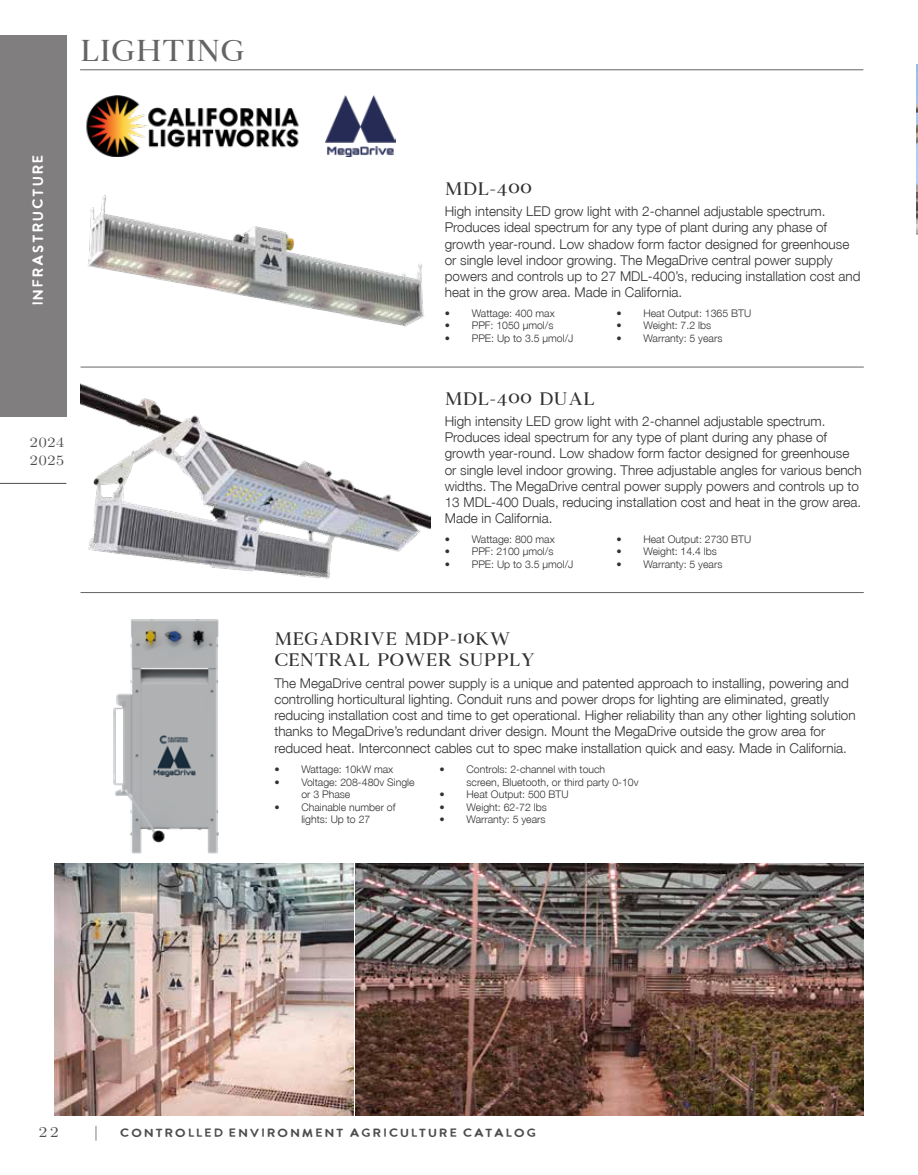
<style>
.page{position:relative;width:918px;height:1175px;background:#fff}
.page>*{position:absolute;margin:0;border:0;box-sizing:border-box;transform-origin:0 0}
.t1{font:30px "Wensley Demo";color:#656565}
.t2{font:18px/21.6px "Wensley Demo";color:#323232}
.t3{font:15px "MILKANDCLAY Regular";color:#fff}
.t4{font:15px "LM Roman Caps 10";color:#4d4d4f;scale:1.1 1}
.t5{font:14.25px/18px "LM Roman Caps 10";letter-spacing:.005em;color:#4d4d4f;scale:1.1 1}
.t6{font:300 13.5px/16.2px "Helvetica Neue 45";color:#323232}
.t7{font:300 13.5px/16.2px "Helvetica Neue 45";color:#313232}
.t8{font:12px "MILKANDCLAY Regular";letter-spacing:.03em;color:#4d4d4f;scale:1.1 1}
.t9{font:300 10.5px/12.6px "Helvetica Neue 45";color:#323232}
.s1{font-family:"Helvetica Neue 33 Thin Extended"}
</style>
<div class="page">
<div style="left:0;top:35px;width:67px;height:381px;background:#807e7e"></div>
<hr style="left:0;top:483px;width:66px;height:1px;background:#4d4d4f">
<img style="left:86px;top:95px;width:213px;height:62px">
<hr style="left:80px;top:69px;width:783px;height:1px;background:#656565">
<img style="left:326px;top:95px;width:69px;height:62px">
<img style="left:88px;top:195px;width:337px;height:132px">
<img style="left:81px;top:384px;width:350px;height:195px">
<hr style="left:81px;top:367px;width:783px;height:1px;background:#656767">
<hr style="left:81px;top:592px;width:783px;height:1px;background:#656767">
<img style="left:113px;top:619px;width:106px;height:235px">
<img style="left:355px;top:863px;width:509px;height:252px">
<img style="left:54px;top:863px;width:299px;height:252px">
<img style="left:917px;top:65px;width:1px;height:169px">
<h1 class="t1" style="left:80px;top:36px;width:167px">LIGHTING</h1>
<p class="t3" style="left:30px;top:306px;width:153px;rotate:-90deg">INFRASTRUCTURE</p>
<p class="t5" style="left:30px;top:432px;width:33px">2024<br>2025</p>
<h2 class="t2" style="left:445px;top:177px;width:89px">MDL<span class="s1">-</span>400</h2>
<p class="t6" style="left:445px;top:204px;width:417px">High intensity LED grow light with 2-channel adjustable spectrum.<br>Produces ideal spectrum for any type of plant during any phase of growth year-round. Low shadow form factor designed for greenhouse or single level indoor growing. The MegaDrive central power supply powers and controls up to 27 MDL-400’s, reducing installation cost and heat in the grow area. Made in California.</p>
<p class="t9" style="left:445px;top:307px;width:112px">• Wattage: 400 max</p>
<p class="t9" style="left:445px;top:320px;width:110px">• PPF: 1050 µmol/s</p>
<p class="t9" style="left:445px;top:332px;width:130px">• PPE: Up to 3.5 µmol/J</p>
<p class="t9" style="left:616px;top:307px;width:136px">• Heat Output: 1365 BTU</p>
<p class="t9" style="left:616px;top:320px;width:96px">• Weight: 7.2 lbs</p>
<p class="t9" style="left:616px;top:332px;width:107px">• Warranty: 5 years</p>
<h2 class="t2" style="left:445px;top:387px;width:152px">MDL<span class="s1">-</span>400 DUAL</h2>
<p class="t7" style="left:445px;top:414px;width:419px">High intensity LED grow light with 2-channel adjustable spectrum.<br>Produces ideal spectrum for any type of plant during any phase of growth year-round. Low shadow form factor designed for greenhouse or single level indoor growing. Three adjustable angles for various bench widths. The MegaDrive central power supply powers and controls up to 13 MDL-400 Duals, reducing installation cost and heat in the grow area.<br>Made in California.</p>
<p class="t9" style="left:445px;top:533px;width:112px">• Wattage: 800 max</p>
<p class="t9" style="left:445px;top:546px;width:110px">• PPF: 2100 µmol/s</p>
<p class="t9" style="left:445px;top:558px;width:130px">• PPE: Up to 3.5 µmol/J</p>
<p class="t9" style="left:616px;top:533px;width:136px">• Heat Output: 2730 BTU</p>
<p class="t9" style="left:616px;top:546px;width:102px">• Weight: 14.4 lbs</p>
<p class="t9" style="left:616px;top:558px;width:107px">• Warranty: 5 years</p>
<h2 class="t2" style="left:274px;top:627px;width:263px">MEGADRIVE MDP<span class="s1">-</span>10KW<br>CENTRAL POWER SUPPLY</h2>
<p class="t6" style="left:274px;top:675px;width:583px">The MegaDrive central power supply is a unique and patented approach to installing, powering and controlling horticultural lighting. Conduit runs and power drops for lighting are eliminated, greatly reducing installation cost and time to get operational. Higher reliability than any other lighting solution thanks to MegaDrive’s redundant driver design. Mount the MegaDrive outside the grow area for reduced heat. Interconnect cables cut to spec make installation quick and easy. Made in California.</p>
<p class="t9" style="left:274px;top:763px;width:120px">• Wattage: 10kW max</p>
<p class="t9" style="left:301px;top:776px;width:115px;text-indent:-27px">• Voltage: 208-480v Single or 3 Phase</p>
<p class="t9" style="left:274px;top:801px;width:123px;text-align:center">• Chainable number of lights: Up to 27</p>
<p class="t9" style="left:467px;top:763px;width:174px;text-indent:-27px">• Controls: 2-channel with touch screen, Bluetooth, or third party 0-10v</p>
<p class="t9" style="left:440px;top:789px;width:130px">• Heat Output: 500 BTU</p>
<p class="t9" style="left:440px;top:801px;width:109px">• Weight: 62-72 lbs</p>
<p class="t9" style="left:440px;top:814px;width:107px">• Warranty: 5 years</p>
<p class="t4" style="left:38px;top:1120px;width:20px">22</p>
<p class="t4" style="left:94px;top:1120px;width:6px">|</p>
<p class="t8" style="left:119px;top:1126px;width:381px">CONTROLLED ENVIRONMENT AGRICULTURE CATALOG</p>
</div>
